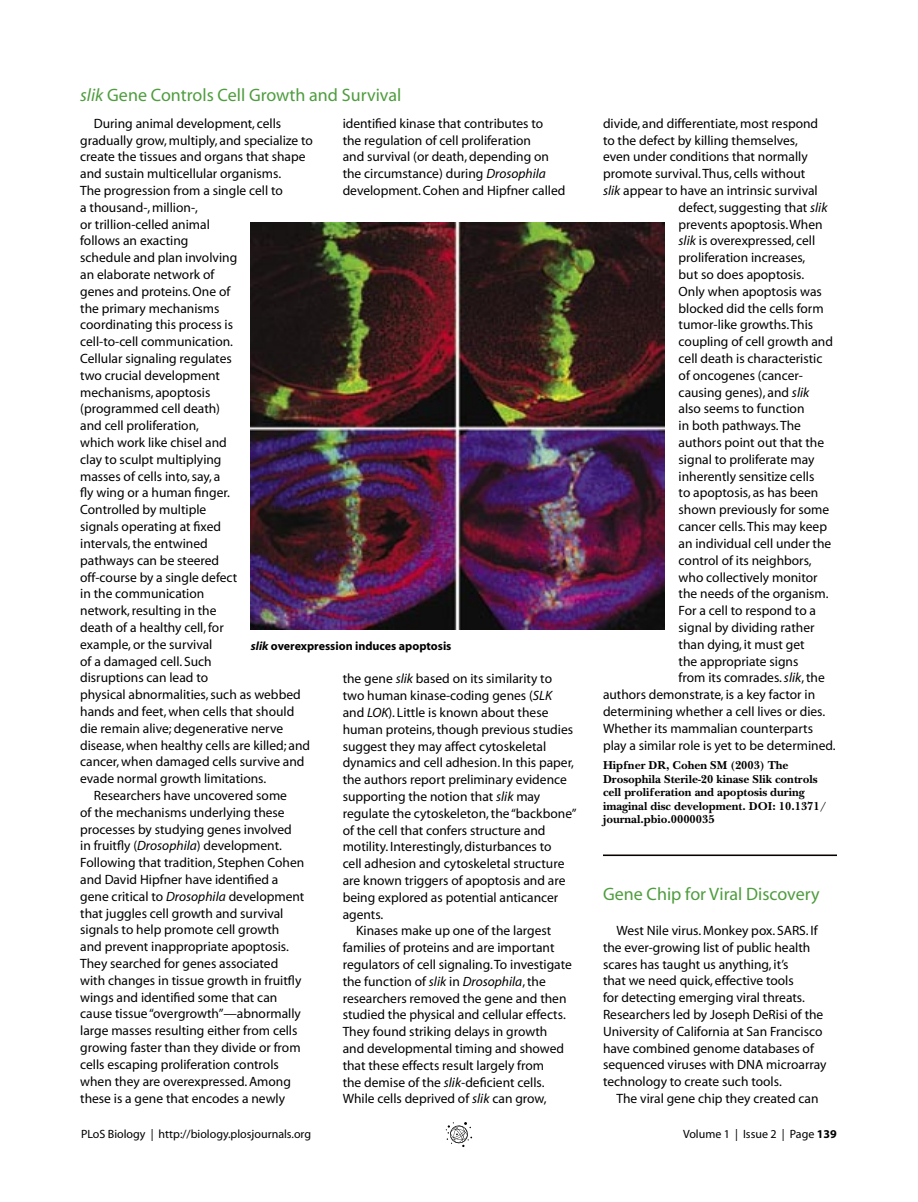
<style>
.page{position:relative;width:918px;height:1202px;background:#fff}
.page>*{position:absolute;margin:0;border:0;box-sizing:border-box;transform-origin:0 0}
.Syn_Title{font:18px "Myriad";color:#4e9d3e}
.Syn_Text{font:13.5px/16.8px "Myriad";color:#000}
.Syn_Ref{font:700 12px/13.5px "PLOS New Baskerville";color:#000}
.t1{font:12px "Myriad";color:#000}
.Syn_Caption{font:700 12px "Myriad";color:#000}
.s1{font-style:italic}
.s2{font-weight:700}
</style>
<div class="page">
<svg style="left:446px;top:1122px;width:26px;height:25px"></svg>
<img style="left:251px;top:222px;width:413px;height:408px">
<hr style="left:603px;top:854px;width:234px;height:2px;background:#000">
<p class="Syn_Title" style="left:80px;top:86px;width:323px"><span class="s1">slik</span> Gene Controls Cell Growth and Survival</p>
<p class="Syn_Text" style="left:343px;top:115px;width:224px">identified kinase that contributes to<br>the regulation of cell proliferation<br>and survival (or death, depending on the circumstance) during <span class="s1">Drosophila </span>development. Cohen and Hipfner called</p>
<p class="Syn_Text" style="left:80px;top:115px;width:234px;text-indent:14px">During animal development, cells gradually grow, multiply, and specialize to create the tissues and organs that shape and sustain multicellular organisms.<br>The progression from a single cell to<br>a thousand-, million-,<br>or trillion-celled animal<br>follows an exacting<br>schedule and plan involving<br>an elaborate network of<br>genes and proteins. One of<br>the primary mechanisms<br>coordinating this process is<br>cell-to-cell communication.<br>Cellular signaling regulates<br>two crucial development<br>mechanisms, apoptosis<br>(programmed cell death)<br>and cell proliferation,<br>which work like chisel and<br>clay to sculpt multiplying<br>masses of cells into, say, a<br>fly wing or a human finger.<br>Controlled by multiple<br>signals operating at fixed<br>intervals, the entwined<br>pathways can be steered<br>off-course by a single defect<br>in the communication<br>network, resulting in the<br>death of a healthy cell, for<br>example, or the survival<br>of a damaged cell. Such<br>disruptions can lead to<br>physical abnormalities, such as webbed hands and feet, when cells that should die remain alive; degenerative nerve disease, when healthy cells are killed; and cancer, when damaged cells survive and evade normal growth limitations.</p>
<p class="Syn_Text" style="left:80px;top:787px;width:226px;text-indent:14px">Researchers have uncovered some<br>of the mechanisms underlying these processes by studying genes involved in fruitfly (<span class="s1">Drosophila</span>) development.<br>Following that tradition, Stephen Cohen and David Hipfner have identified a gene critical to <span class="s1">Drosophila</span> development that juggles cell growth and survival signals to help promote cell growth<br>and prevent inappropriate apoptosis.<br>They searched for genes associated with changes in tissue growth in fruitfly wings and identified some that can cause tissue “overgrowth’’—abnormally large masses resulting either from cells growing faster than they divide or from cells escaping proliferation controls when they are overexpressed. Among these is a gene that encodes a newly</p>
<p class="Syn_Caption" style="left:251px;top:639px;width:202px"><span class="s1">slik</span> overexpression induces apoptosis</p>
<p class="Syn_Text" style="left:343px;top:671px;width:235px">the gene <span class="s1">slik</span> based on its similarity to two human kinase-coding genes (<span class="s1">SLK </span>and <span class="s1">LOK</span>). Little is known about these human proteins, though previous studies suggest they may affect cytoskeletal dynamics and cell adhesion. In this paper, the authors report preliminary evidence supporting the notion that <span class="s1">slik</span> may regulate the cytoskeleton, the “backbone’’ of the cell that confers structure and motility. Interestingly, disturbances to<br>cell adhesion and cytoskeletal structure are known triggers of apoptosis and are being explored as potential anticancer agents.</p>
<p class="Syn_Text" style="left:343px;top:923px;width:231px;text-indent:14px">Kinases make up one of the largest families of proteins and are important regulators of cell signaling. To investigate the function of <span class="s1">slik</span> in <span class="s1">Drosophila</span>, the researchers removed the gene and then studied the physical and cellular effects.<br>They found striking delays in growth and developmental timing and showed that these effects result largely from<br>the demise of the <span class="s1">slik-</span>deficient cells.<br>While cells deprived of <span class="s1">slik</span> can grow,</p>
<p class="Syn_Text" style="left:603px;top:115px;width:217px">divide, and differentiate, most respond</p>
<p class="Syn_Text" style="left:603px;top:132px;width:196px">to the defect by killing themselves,</p>
<p class="Syn_Text" style="left:603px;top:149px;width:206px">even under conditions that normally</p>
<p class="Syn_Text" style="left:603px;top:166px;width:204px">promote survival. Thus, cells without</p>
<p class="Syn_Text" style="left:603px;top:183px;width:216px"><span class="s1">slik</span> appear to have an intrinsic survival</p>
<p class="Syn_Text" style="left:679px;top:199px;width:150px">defect, suggesting that <span class="s1">slik</span></p>
<p class="Syn_Text" style="left:679px;top:216px;width:146px">prevents apoptosis. When</p>
<p class="Syn_Text" style="left:679px;top:233px;width:138px"><span class="s1">slik</span> is overexpressed, cell</p>
<p class="Syn_Text" style="left:679px;top:250px;width:128px">proliferation increases,</p>
<p class="Syn_Text" style="left:679px;top:267px;width:127px">but so does apoptosis.</p>
<p class="Syn_Text" style="left:679px;top:283px;width:145px">Only when apoptosis was</p>
<p class="Syn_Text" style="left:679px;top:300px;width:146px">blocked did the cells form</p>
<p class="Syn_Text" style="left:679px;top:317px;width:136px">tumor-like growths. This</p>
<p class="Syn_Text" style="left:679px;top:334px;width:156px">coupling of cell growth and</p>
<p class="Syn_Text" style="left:679px;top:351px;width:145px">cell death is characteristic</p>
<p class="Syn_Text" style="left:679px;top:367px;width:126px">of oncogenes (cancer-</p>
<p class="Syn_Text" style="left:679px;top:384px;width:132px">causing genes), and <span class="s1">slik</span></p>
<p class="Syn_Text" style="left:679px;top:401px;width:127px">also seems to function</p>
<p class="Syn_Text" style="left:679px;top:418px;width:124px">in both pathways. The</p>
<p class="Syn_Text" style="left:679px;top:435px;width:147px">authors point out that the</p>
<p class="Syn_Text" style="left:679px;top:451px;width:137px">signal to proliferate may</p>
<p class="Syn_Text" style="left:679px;top:468px;width:137px">inherently sensitize cells</p>
<p class="Syn_Text" style="left:679px;top:485px;width:141px">to apoptosis, as has been</p>
<p class="Syn_Text" style="left:679px;top:502px;width:152px">shown previously for some</p>
<p class="Syn_Text" style="left:679px;top:519px;width:150px">cancer cells. This may keep</p>
<p class="Syn_Text" style="left:679px;top:535px;width:154px">an individual cell under the</p>
<p class="Syn_Text" style="left:679px;top:552px;width:135px">control of its neighbors,</p>
<p class="Syn_Text" style="left:679px;top:569px;width:141px">who collectively monitor</p>
<p class="Syn_Text" style="left:679px;top:586px;width:152px">the needs of the organism.</p>
<p class="Syn_Text" style="left:679px;top:603px;width:139px">For a cell to respond to a</p>
<p class="Syn_Text" style="left:679px;top:619px;width:137px">signal by dividing rather</p>
<p class="Syn_Text" style="left:679px;top:636px;width:128px">than dying, it must get</p>
<p class="Syn_Text" style="left:679px;top:653px;width:121px">the appropriate signs</p>
<p class="Syn_Text" style="left:679px;top:670px;width:148px">from its comrades. <span class="s1">slik</span>, the</p>
<p class="Syn_Text" style="left:603px;top:687px;width:214px">authors demonstrate, is a key factor in</p>
<p class="Syn_Text" style="left:603px;top:703px;width:224px">determining whether a cell lives or dies.</p>
<p class="Syn_Text" style="left:603px;top:720px;width:212px">Whether its mammalian counterparts</p>
<p class="Syn_Text" style="left:603px;top:737px;width:234px">play a similar role is yet to be determined.</p>
<p class="Syn_Ref" style="left:603px;top:758px;width:225px">Hipfner DR, Cohen SM (2003) The Drosophila Sterile-20 kinase Slik controls cell proliferation and apoptosis during imaginal disc development. DOI: 10.1371/ journal.pbio.0000035</p>
<p class="Syn_Title" style="left:603px;top:884px;width:218px">Gene Chip for Viral Discovery</p>
<p class="Syn_Text" style="left:603px;top:922px;width:225px;text-indent:14px">West Nile virus. Monkey pox. SARS. If the ever-growing list of public health scares has taught us anything, it’s<br>that we need quick, effective tools<br>for detecting emerging viral threats.<br>Researchers led by Joseph DeRisi of the University of California at San Francisco have combined genome databases of sequenced viruses with DNA microarray technology to create such tools.</p>
<p class="Syn_Text" style="left:616px;top:1090px;width:204px">The viral gene chip they created can</p>
<p class="t1" style="left:81px;top:1128px;width:232px">PLoS Biology | http://biology.plosjournals.org</p>
<p class="t1" style="left:683px;top:1128px;width:155px">Volume 1 | Issue 2 | Page <span class="s2">139</span></p>
</div>
